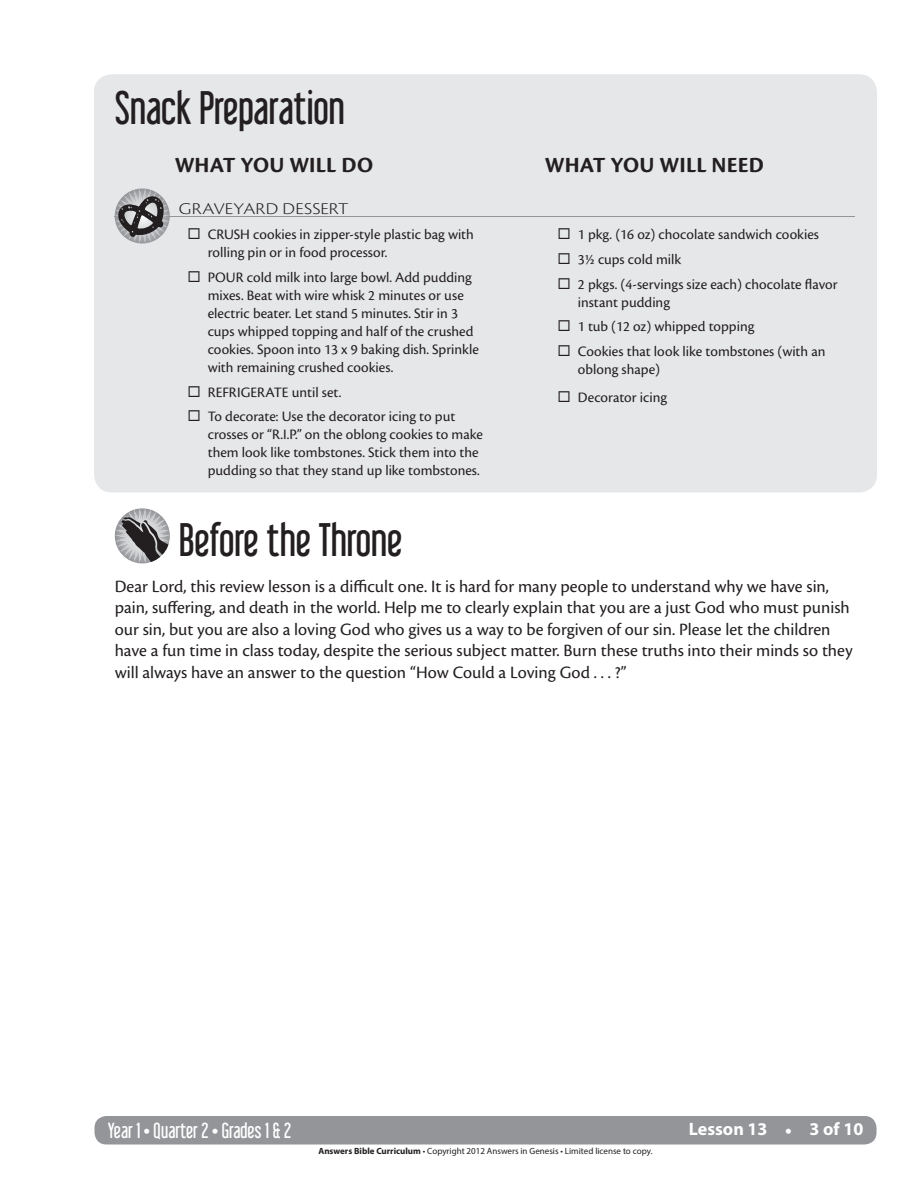
<style>
.page{position:relative;width:918px;height:1188px;background:#fff}
.page>*{position:absolute;margin:0;border:0;box-sizing:border-box;transform-origin:0 0}
.t1{font:42px "Libel Suit";color:#231f20}
.t2{font:700 22.5px "Cronos Pro";letter-spacing:.005em;color:#231f20}
.t3{font:19.5px "Libel Suit";color:#fff}
.t4{font:18px/21.6px "Cronos Pro";color:#231f20}
.t5{font:700 18px "Myriad Pro";color:#fff}
.t6{font:300 17.1px "Cronos Pro";letter-spacing:.01em;color:#231f20;scale:1.14 1}
.t7{font:15px/18px "Cronos Pro";color:#231f20}
.t8{font:9px "Myriad Pro";color:#231f20}
.s1{font-family:"Libel Suit";font-weight:400;font-size:19.5px}
.s2{font-weight:700}
</style>
<div class="page">
<div style="left:94px;top:1116px;width:783px;height:28px;background:#939598;border-radius:12px"></div>
<div style="left:94px;top:74px;width:783px;height:418px;background:#e6e7e9;border-radius:18px"></div>
<hr style="left:115px;top:216px;width:740px;height:1px;background:#939598">
<svg style="left:115px;top:189px;width:55px;height:55px"></svg>
<svg style="left:115px;top:508px;width:55px;height:55px"></svg>
<h1 class="t1" style="left:115px;top:83px;width:232px">Snack Preparation</h1>
<h2 class="t2" style="left:175px;top:152px;width:200px">WHAT YOU WILL DO</h2>
<h2 class="t2" style="left:545px;top:152px;width:220px">WHAT YOU WILL NEED</h2>
<p class="t6" style="left:179px;top:199px;width:150px">GRAVEYARD DESSERT</p>
<p class="t7" style="left:208px;top:225px;width:268px">CRUSH cookies in zipper-style plastic bag with rolling pin or in food processor.</p>
<p class="t7" style="left:208px;top:268px;width:273px">POUR cold milk into large bowl. Add pudding mixes. Beat with wire whisk 2 minutes or use electric beater. Let stand 5 minutes. Stir in 3 cups whipped topping and half of the crushed cookies. Spoon into 13 x 9 baking dish. Sprinkle with remaining crushed cookies.</p>
<p class="t7" style="left:208px;top:380px;width:249px;line-height:24.8px">REFRIGERATE until set.<br>To decorate: Use the decorator icing to put</p>
<p class="t7" style="left:208px;top:426px;width:277px">crosses or “R.I.P.” on the oblong cookies to make them look like tombstones. Stick them into the pudding so that they stand up like tombstones.</p>
<p class="t7" style="left:578px;top:222px;width:261px;line-height:24.8px">1 pkg. (16 oz) chocolate sandwich cookies<br>3½ cups cold milk<br>2 pkgs. (4-servings size each) chocolate flavor</p>
<p class="t7" style="left:578px;top:290px;width:249px;line-height:24.8px">instant pudding<br>1 tub (12 oz) whipped topping<br>Cookies that look like tombstones (with an</p>
<p class="t7" style="left:578px;top:355px;width:91px;line-height:28.3px">oblong shape)<br>Decorator icing</p>
<h1 class="t1" style="left:179px;top:515px;width:225px">Before the Throne</h1>
<p class="t4" style="left:115px;top:575px;width:739px">Dear Lord, this review lesson is a difficult one. It is hard for many people to understand why we have sin, pain, suffering, and death in the world. Help me to clearly explain that you are a just God who must punish our sin, but you are also a loving God who gives us a way to be forgiven of our sin. Please let the children have a fun time in class today, despite the serious subject matter. Burn these truths into their minds so they will always have an answer to the question “How Could a Loving God . . . ?”</p>
<h3 class="t3" style="left:108px;top:1118px;width:185px">Year 1 • Quarter 2 • Grades 1 &amp; 2</h3>
<p class="t5" style="left:689px;top:1118px;width:176px">Lesson 13 <span class="s1">•</span> 3 of 10</p>
<p class="t8" style="left:318px;top:1145px;width:336px"><span class="s2">Answers Bible Curriculum</span> • Copyright 2012 Answers in Genesis • Limited license to copy.</p>
</div>
